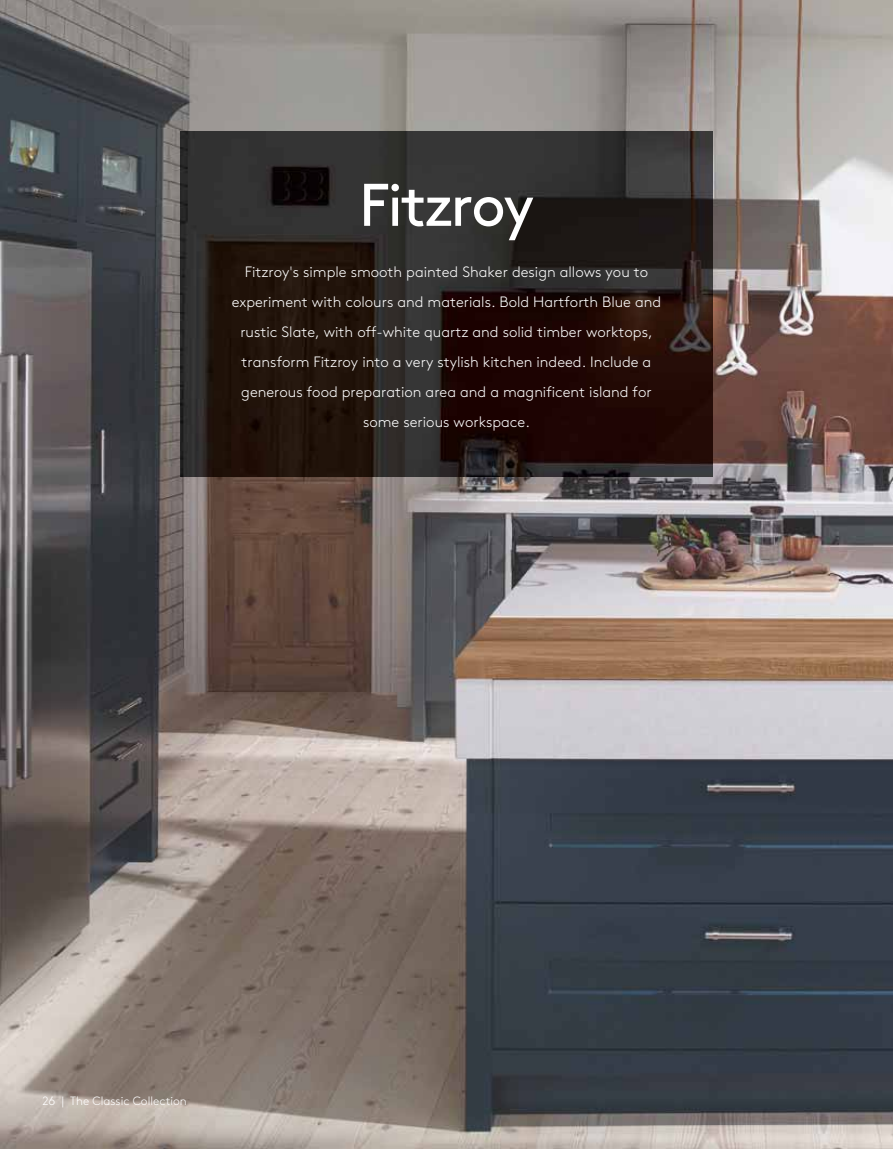
<style>
.page{position:relative;width:893px;height:1149px;background:#fff}
.page>*{position:absolute;margin:0;border:0;box-sizing:border-box;transform-origin:0 0}
.t1{font:60px "Brown Std";letter-spacing:-.035em;color:#fff}
.t2{font:300 15px/30px "Brown Std";color:#fff;text-align:center}
.t3{font:300 12px "Brown Std";color:#fff}
</style>
<div class="page">
<img style="left:0;top:0;width:893px;height:1148px">
<img style="left:181px;top:131px;width:531px;height:345px">
<h1 class="t1" style="left:359px;top:183px;width:177px">Fitzroy</h1>
<p class="t2" style="left:232px;top:258px;width:431px">Fitzroy's simple smooth painted Shaker design allows you to experiment with colours and materials. Bold Hartforth Blue and rustic Slate, with off-white quartz and solid timber worktops, transform Fitzroy into a very stylish kitchen indeed. Include a generous food preparation area and a magnificent island for some serious workspace.</p>
<p class="t3" style="left:43px;top:1095px;width:146px">26 | The Classic Collection</p>
</div>
